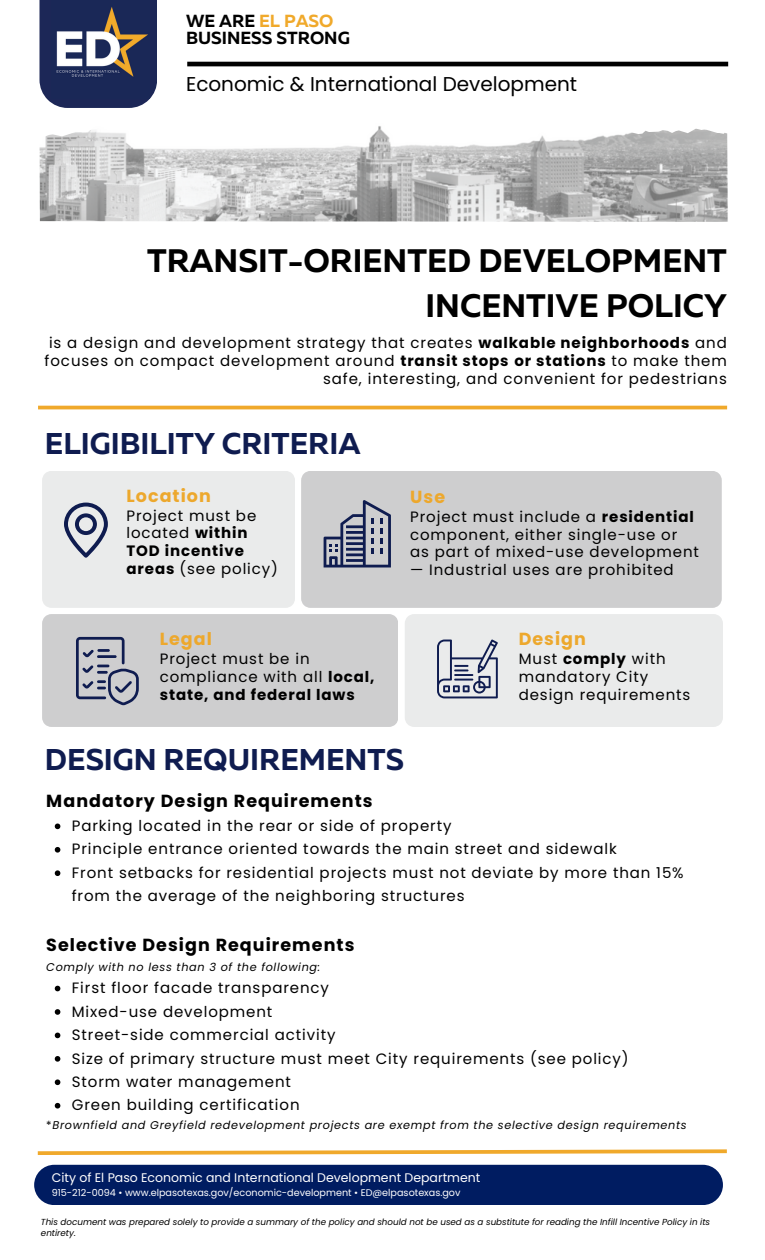
<style>
.page{position:relative;width:765px;height:1260px;background:#fff}
.page>*{position:absolute;margin:0;border:0;box-sizing:border-box;transform-origin:0 0}
.t1{font:700 32.5px/45px "Muller";color:#000;text-align:right}
.t2{font:700 30px "Muller";color:#0f1c50}
.t3{font:20px "Poppins";color:#000}
.t4{font:700 17.5px "Poppins";letter-spacing:.06em;color:#000}
.t5{font:700 17.5px "Poppins";letter-spacing:.06em;color:#eda82d}
.t6{font:700 17.5px "Muller";color:#000}
.t7{font:700 17.5px "Muller";color:#f0a92b}
.t8{font:15px/17.8px "Poppins";letter-spacing:.06em;color:#000}
.t9{font:12.5px "Poppins";color:#fff}
.t10{font:italic 11.25px "Poppins";letter-spacing:.06em;color:#000}
.t11{font:9.62px "Poppins";color:#fff}
.t12{font:italic 8.75px/11.6px "Poppins";color:#000}
.s1{color:#000}
.s2{font-weight:700}
.s3{font-style:normal}
</style>
<div class="page">
<img style="left:40px;top:126px;width:688px;height:96px">
<hr style="left:38px;top:406px;width:689px;height:3px;background:#f0a92b">
<svg style="left:37px;top:1149px;width:690px;height:6px"></svg>
<div style="left:39px;top:0;width:118px;height:108px;background:#1c2757"></div>
<img style="left:56px;top:7px;width:92px;height:70px">
<hr style="left:187px;top:62px;width:541px;height:4px;background:#000">
<div style="left:34px;top:1165px;width:689px;height:40px;background:#001c61;border-radius:20px"></div>
<div style="left:42px;top:471px;width:253px;height:137px;background:#eaebeb"></div>
<div style="left:301px;top:471px;width:421px;height:137px;background:#cececf"></div>
<svg style="left:324px;top:500px;width:67px;height:67px;background:#9296a7"></svg>
<div style="left:42px;top:614px;width:356px;height:113px;background:#cececf"></div>
<div style="left:405px;top:614px;width:318px;height:113px;background:#eaebeb"></div>
<svg style="left:76px;top:637px;width:63px;height:68px;background:#9ea1af"></svg>
<svg style="left:55px;top:824px;width:5px;height:5px"></svg>
<svg style="left:55px;top:847px;width:5px;height:6px"></svg>
<svg style="left:55px;top:870px;width:5px;height:6px"></svg>
<svg style="left:55px;top:986px;width:5px;height:5px"></svg>
<svg style="left:55px;top:1009px;width:5px;height:6px"></svg>
<svg style="left:55px;top:1033px;width:5px;height:5px"></svg>
<svg style="left:55px;top:1056px;width:5px;height:6px"></svg>
<svg style="left:55px;top:1079px;width:5px;height:6px"></svg>
<svg style="left:55px;top:1103px;width:5px;height:6px"></svg>
<p class="t7" style="left:186px;top:14px;width:149px"><span class="s1">WE ARE</span> EL PASO</p>
<p class="t6" style="left:186px;top:31px;width:165px">BUSINESS STRONG</p>
<p class="t3" style="left:186px;top:70px;width:393px">Economic &amp; International Development</p>
<p class="t1" style="left:147px;top:241px;width:581px">TRANSIT-ORIENTED DEVELOPMENT<br>INCENTIVE POLICY</p>
<p class="t8" style="left:45px;top:334px;width:684px;text-align:right">is a design and development strategy that creates <span class="s2">walkable neighborhoods</span> and focuses on compact development around <span class="s2">transit stops or stations</span> to make them safe, interesting, and convenient for pedestrians</p>
<p class="t2" style="left:45px;top:431px;width:317px">ELIGIBILITY CRITERIA</p>
<p class="t5" style="left:126px;top:483px;width:86px">Location</p>
<p class="t8" style="left:126px;top:506px;width:153px">Project must be located <span class="s2">within<br>TOD incentive areas</span> (see policy)</p>
<p class="t5" style="left:160px;top:627px;width:54px">Legal</p>
<p class="t8" style="left:160px;top:650px;width:216px">Project must be in compliance with all <span class="s2">local, state, and federal laws</span></p>
<p class="t5" style="left:410px;top:485px;width:36px">Use</p>
<p class="t8" style="left:410px;top:508px;width:290px">Project must include a <span class="s2">residential </span>component, either single-use or as part of mixed-use development</p>
<p class="t8" style="left:410px;top:561px;width:265px">— Industrial uses are prohibited</p>
<p class="t5" style="left:519px;top:627px;width:69px">Design</p>
<p class="t8" style="left:519px;top:650px;width:173px">Must <span class="s2">comply</span> with mandatory City design requirements</p>
<p class="t2" style="left:45px;top:747px;width:361px">DESIGN REQUIREMENTS</p>
<p class="t4" style="left:46px;top:788px;width:328px">Mandatory Design Requirements</p>
<p class="t8" style="left:72px;top:817px;width:381px">Parking located in the rear or side of property</p>
<p class="t8" style="left:72px;top:840px;width:546px">Principle entrance oriented towards the main street and sidewalk</p>
<p class="t8" style="left:72px;top:861px;width:613px;line-height:23.5px">Front setbacks for residential projects must not deviate by more than 15% from the average of the neighboring structures</p>
<p class="t4" style="left:46px;top:933px;width:310px">Selective Design Requirements</p>
<p class="t10" style="left:46px;top:959px;width:275px">Comply with no less than 3 of the following:</p>
<p class="t8" style="left:72px;top:979px;width:259px">First floor facade transparency</p>
<p class="t8" style="left:72px;top:1003px;width:202px">Mixed-use development</p>
<p class="t8" style="left:72px;top:1026px;width:265px">Street-side commercial activity</p>
<p class="t8" style="left:72px;top:1049px;width:558px">Size of primary structure must meet City requirements (see policy)</p>
<p class="t8" style="left:72px;top:1073px;width:221px">Storm water management</p>
<p class="t8" style="left:72px;top:1096px;width:229px">Green building certification</p>
<p class="t10" style="left:46px;top:1117px;width:642px"><span class="s3">*</span>Brownfield and Greyfield redevelopment projects are exempt from the selective design requirements</p>
<p class="t9" style="left:52px;top:1169px;width:430px">City of El Paso Economic and International Development Department</p>
<p class="t11" style="left:52px;top:1186px;width:410px">915-212-0094 • www.elpasotexas.gov/economic-development • ED@elpasotexas.gov</p>
<p class="t12" style="left:41px;top:1216px;width:671px">This document was prepared solely to provide a summary of the policy and should not be used as a substitute for reading the Infill Incentive Policy in its entirety.</p>
</div>
